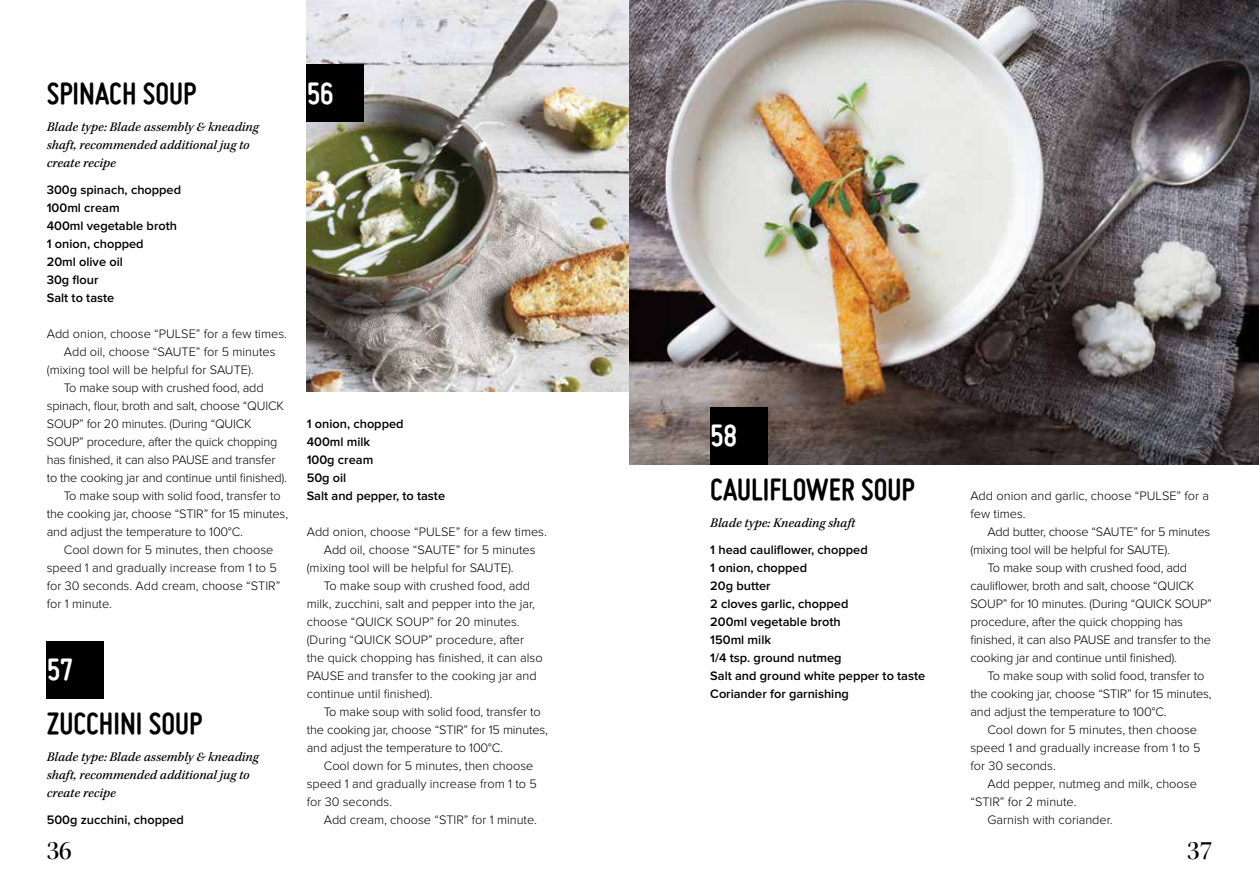
<style>
.page{position:relative;width:1259px;height:893px;background:#fff}
.page>*{position:absolute;margin:0;border:0;box-sizing:border-box;transform-origin:0 0}
.t1{font:700 33px "Miso";color:#000}
.t2{font:700 33px "Miso";color:#fff}
.t3{font:27px "Kepler Std Medium Disp";color:#000}
.t4{font:italic 500 13.5px/18px "Kepler Std";color:#000}
.t5{font:300 12.75px/18px "Proxima Nova";letter-spacing:-.01em;color:#000}
.t6{font:600 12.75px/18px "Proxima Nova";color:#000}
</style>
<div class="page">
<img style="left:307px;top:0;width:322px;height:392px">
<img style="left:629px;top:0;width:630px;height:464px">
<div style="left:307px;top:65px;width:57px;height:57px;background:#000"></div>
<div style="left:710px;top:407px;width:57px;height:57px;background:#000"></div>
<div style="left:47px;top:641px;width:57px;height:57px;background:#000"></div>
<h1 class="t1" style="left:47px;top:75px;width:151px">SPINACH SOUP</h1>
<p class="t4" style="left:47px;top:118px;width:213px">Blade type: Blade assembly &amp; kneading shaft, recommended additional jug to create recipe</p>
<p class="t6" style="left:47px;top:181px;width:136px">300g spinach, chopped<br>100ml cream<br>400ml vegetable broth<br>1 onion, chopped<br>20ml olive oil<br>30g flour<br>Salt to taste</p>
<p class="t5" style="left:47px;top:325px;width:242px">Add onion, choose “PULSE” for a few times.</p>
<p class="t5" style="left:64px;top:343px;width:213px">Add oil, choose “SAUTE” for 5 minutes</p>
<p class="t5" style="left:47px;top:361px;width:208px">(mixing tool will be helpful for SAUTE).</p>
<p class="t5" style="left:64px;top:379px;width:201px">To make soup with crushed food, add</p>
<p class="t5" style="left:47px;top:397px;width:239px">spinach, flour, broth and salt, choose “QUICK</p>
<p class="t5" style="left:47px;top:415px;width:206px">SOUP” for 20 minutes. (During “QUICK</p>
<p class="t5" style="left:47px;top:433px;width:232px">SOUP” procedure, after the quick chopping</p>
<p class="t5" style="left:47px;top:451px;width:230px">has finished, it can also PAUSE and transfer</p>
<p class="t5" style="left:47px;top:469px;width:242px">to the cooking jar and continue until finished).</p>
<p class="t5" style="left:64px;top:487px;width:219px">To make soup with solid food, transfer to</p>
<p class="t5" style="left:47px;top:505px;width:243px">the cooking jar, choose “STIR” for 15 minutes,</p>
<p class="t5" style="left:47px;top:523px;width:198px">and adjust the temperature to 100°C.</p>
<p class="t5" style="left:64px;top:541px;width:211px">Cool down for 5 minutes, then choose</p>
<p class="t5" style="left:47px;top:559px;width:232px">speed 1 and gradually increase from 1 to 5</p>
<p class="t5" style="left:47px;top:577px;width:235px">for 30 seconds. Add cream, choose “STIR”</p>
<p class="t5" style="left:47px;top:595px;width:67px">for 1 minute.</p>
<h1 class="t2" style="left:47px;top:651px;width:28px">57</h1>
<h1 class="t1" style="left:47px;top:705px;width:157px">ZUCCHINI SOUP</h1>
<p class="t4" style="left:47px;top:748px;width:213px">Blade type: Blade assembly &amp; kneading shaft, recommended additional jug to create recipe</p>
<p class="t6" style="left:47px;top:811px;width:139px">500g zucchini, chopped</p>
<h1 class="t2" style="left:307px;top:75px;width:28px">56</h1>
<p class="t6" style="left:307px;top:415px;width:140px">1 onion, chopped<br>400ml milk<br>100g cream<br>50g oil<br>Salt and pepper, to taste</p>
<p class="t5" style="left:307px;top:523px;width:242px">Add onion, choose “PULSE” for a few times.</p>
<p class="t5" style="left:324px;top:541px;width:213px">Add oil, choose “SAUTE” for 5 minutes</p>
<p class="t5" style="left:307px;top:559px;width:208px">(mixing tool will be helpful for SAUTE).</p>
<p class="t5" style="left:324px;top:577px;width:208px">To make soup with crushed food, add</p>
<p class="t5" style="left:307px;top:595px;width:230px">milk, zucchini, salt and pepper into the jar,</p>
<p class="t5" style="left:307px;top:613px;width:214px">choose “QUICK SOUP” for 20 minutes.</p>
<p class="t5" style="left:307px;top:631px;width:219px">(During “QUICK SOUP” procedure, after</p>
<p class="t5" style="left:307px;top:649px;width:237px">the quick chopping has finished, it can also</p>
<p class="t5" style="left:307px;top:667px;width:231px">PAUSE and transfer to the cooking jar and</p>
<p class="t5" style="left:307px;top:685px;width:127px">continue until finished).</p>
<p class="t5" style="left:324px;top:703px;width:219px">To make soup with solid food, transfer to</p>
<p class="t5" style="left:307px;top:721px;width:243px">the cooking jar, choose “STIR” for 15 minutes,</p>
<p class="t5" style="left:307px;top:739px;width:198px">and adjust the temperature to 100°C.</p>
<p class="t5" style="left:324px;top:757px;width:211px">Cool down for 5 minutes, then choose</p>
<p class="t5" style="left:307px;top:775px;width:232px">speed 1 and gradually increase from 1 to 5</p>
<p class="t5" style="left:307px;top:793px;width:87px">for 30 seconds.</p>
<p class="t5" style="left:324px;top:811px;width:215px">Add cream, choose “STIR” for 1 minute.</p>
<h1 class="t2" style="left:710px;top:417px;width:28px">58</h1>
<h1 class="t1" style="left:710px;top:471px;width:206px">CAULIFLOWER SOUP</h1>
<p class="t4" style="left:710px;top:514px;width:146px">Blade type: Kneading shaft</p>
<p class="t6" style="left:710px;top:541px;width:216px">1 head cauliflower, chopped<br>1 onion, chopped<br>20g butter<br>2 cloves garlic, chopped<br>200ml vegetable broth<br>150ml milk<br>1/4 tsp. ground nutmeg<br>Salt and ground white pepper to taste<br>Coriander for garnishing</p>
<p class="t5" style="left:970px;top:487px;width:240px">Add onion and garlic, choose “PULSE” for a few times.</p>
<p class="t5" style="left:987px;top:523px;width:224px">Add butter, choose “SAUTE” for 5 minutes</p>
<p class="t5" style="left:970px;top:541px;width:201px">(mixing tool will be helpful for SAUTE).</p>
<p class="t5" style="left:987px;top:559px;width:201px">To make soup with crushed food, add</p>
<p class="t5" style="left:970px;top:577px;width:225px">cauliflower, broth and salt, choose “QUICK</p>
<p class="t5" style="left:970px;top:595px;width:243px">SOUP” for 10 minutes. (During “QUICK SOUP”</p>
<p class="t5" style="left:970px;top:613px;width:214px">procedure, after the quick chopping has</p>
<p class="t5" style="left:970px;top:631px;width:242px">finished, it can also PAUSE and transfer to the</p>
<p class="t5" style="left:970px;top:649px;width:208px">cooking jar and continue until finished).</p>
<p class="t5" style="left:987px;top:667px;width:219px">To make soup with solid food, transfer to</p>
<p class="t5" style="left:970px;top:685px;width:243px">the cooking jar, choose “STIR” for 15 minutes,</p>
<p class="t5" style="left:970px;top:703px;width:198px">and adjust the temperature to 100°C.</p>
<p class="t5" style="left:987px;top:721px;width:211px">Cool down for 5 minutes, then choose</p>
<p class="t5" style="left:970px;top:739px;width:232px">speed 1 and gradually increase from 1 to 5</p>
<p class="t5" style="left:970px;top:757px;width:87px">for 30 seconds.</p>
<p class="t5" style="left:987px;top:775px;width:211px">Add pepper, nutmeg and milk, choose</p>
<p class="t5" style="left:970px;top:793px;width:108px">“STIR” for 2 minute.</p>
<p class="t5" style="left:987px;top:811px;width:127px">Garnish with coriander.</p>
<h2 class="t3" style="left:47px;top:835px;width:27px">36</h2>
<h2 class="t3" style="left:1187px;top:835px;width:27px">37</h2>
</div>
